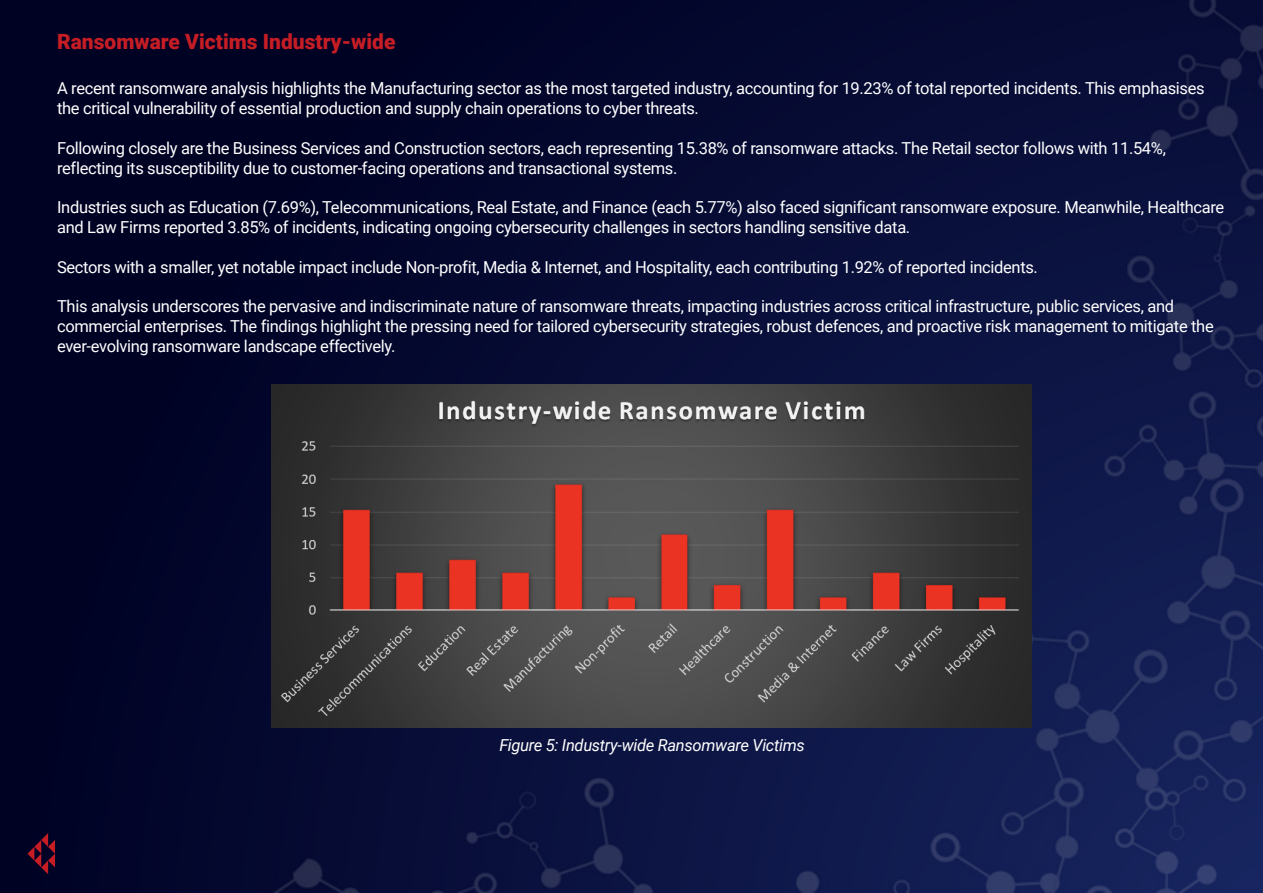
<style>
.page{position:relative;width:1263px;height:893px;background:#fff}
.page>*{position:absolute;margin:0;border:0;box-sizing:border-box;transform-origin:0 0}
.t1{font:900 21px "Roboto";color:#c61d25}
.t2{font:16.5px/19.8px "Roboto";letter-spacing:-.02em;color:#fff}
.t3{font:italic 16.5px "Roboto";letter-spacing:-.02em;color:#fff}
</style>
<div class="page">
<img style="left:0;top:0;width:1263px;height:893px">
<svg style="left:28px;top:833px;width:27px;height:41px"></svg>
<img style="left:272px;top:384px;width:760px;height:344px">
<p class="t1" style="left:57px;top:27px;width:340px">Ransomware Victims Industry-wide</p>
<p class="t2" style="left:57px;top:78px;width:1149px">A recent ransomware analysis highlights the Manufacturing sector as the most targeted industry, accounting for 19.23% of total reported incidents. This emphasises the critical vulnerability of essential production and supply chain operations to cyber threats.</p>
<p class="t2" style="left:57px;top:137px;width:1110px">Following closely are the Business Services and Construction sectors, each representing 15.38% of ransomware attacks. The Retail sector follows with 11.54%, reflecting its susceptibility due to customer-facing operations and transactional systems.</p>
<p class="t2" style="left:57px;top:197px;width:1169px">Industries such as Education (7.69%), Telecommunications, Real Estate, and Finance (each 5.77%) also faced significant ransomware exposure. Meanwhile, Healthcare and Law Firms reported 3.85% of incidents, indicating ongoing cybersecurity challenges in sectors handling sensitive data.</p>
<p class="t2" style="left:57px;top:256px;width:982px">Sectors with a smaller, yet notable impact include Non-profit, Media &amp; Internet, and Hospitality, each contributing 1.92% of reported incidents.</p>
<p class="t2" style="left:57px;top:296px;width:1158px">This analysis underscores the pervasive and indiscriminate nature of ransomware threats, impacting industries across critical infrastructure, public services, and commercial enterprises. The findings highlight the pressing need for tailored cybersecurity strategies, robust defences, and proactive risk management to mitigate the ever-evolving ransomware landscape effectively.</p>
<p class="t3" style="left:499px;top:734px;width:307px">Figure 5: Industry-wide Ransomware Victims</p>
</div>
